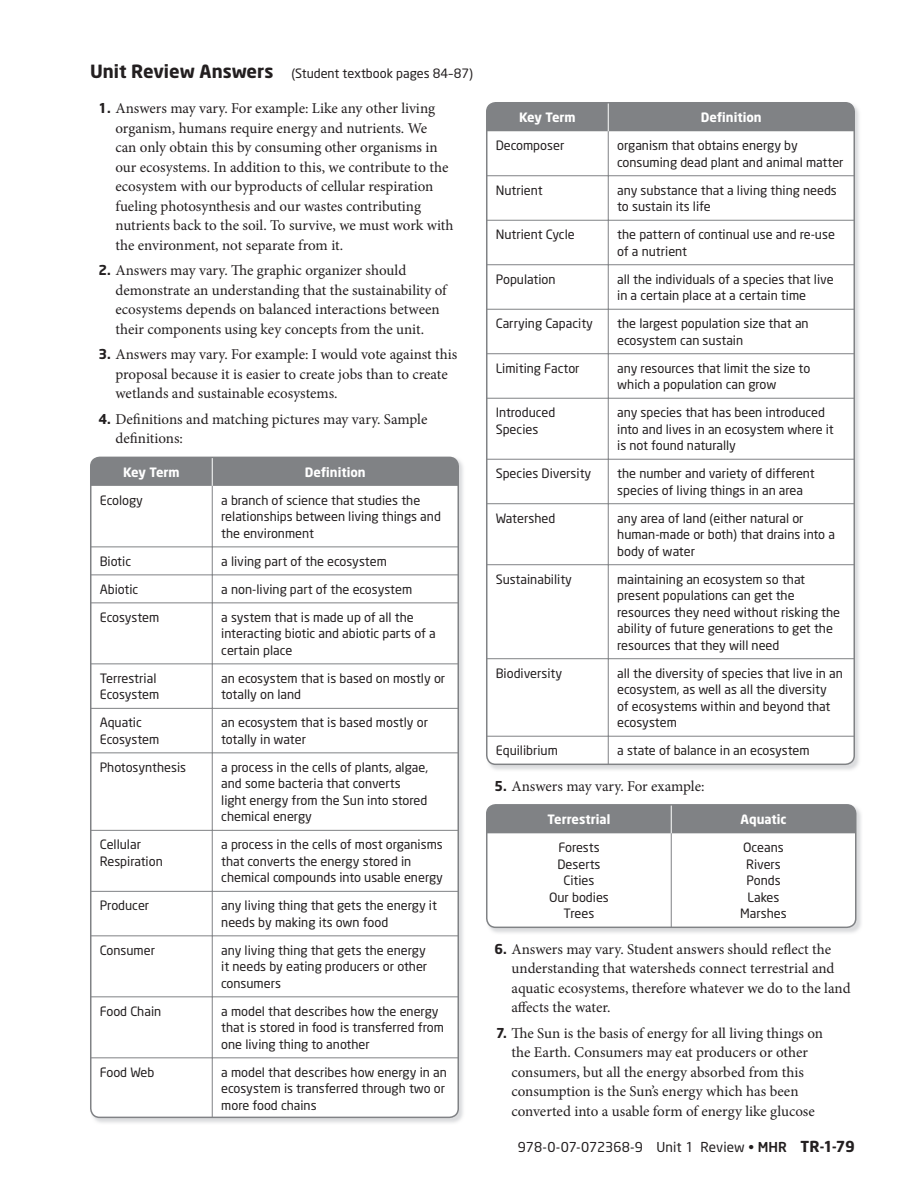
<style>
.page{position:relative;width:918px;height:1188px;background:#fff}
.page>*{position:absolute;margin:0;border:0;box-sizing:border-box;transform-origin:0 0}
.t1{font:15px/19.5px "Minion Pro";color:#231f20}
.t2{font:13.5px "Neo Sans";color:#231f20}
.t3{font:12.75px/16.5px "Neo Sans";color:#231f20}
.t4{font:700 12.75px "Neo Sans";color:#fff}
.s1{font-weight:700;font-size:18px}
.s2{font-family:"Neo Sans";font-weight:700;font-size:13.5px}
.s3{font-weight:500}
.s4{font-weight:700;font-size:15px}
</style>
<div class="page">
<div style="left:91px;top:457px;width:367px;height:28px;background:#808285"></div>
<svg style="left:91px;top:485px;width:367px;height:632px"></svg>
<div style="left:90px;top:457px;width:369px;height:661px;border:2px solid #808285;border-radius:9px"></div>
<div style="left:487px;top:103px;width:367px;height:28px;background:#808285"></div>
<svg style="left:487px;top:131px;width:367px;height:633px"></svg>
<div style="left:486px;top:102px;width:369px;height:663px;border:2px solid #808285;border-radius:9px"></div>
<img style="left:486px;top:804px;width:375px;height:129px">
<div style="left:487px;top:805px;width:369px;height:122px;background:#fff;border-radius:9px"></div>
<div style="left:487px;top:805px;width:369px;height:28px;background:#808285"></div>
<hr style="left:671px;top:833px;width:1px;height:94px;background:#808285">
<div style="left:486px;top:804px;width:370px;height:124px;border:2px solid #808285;border-radius:9px"></div>
<p class="t3" style="left:90px;top:66px;width:385px"><span class="s1">Unit Review Answers</span> (Student textbook pages 84–87)</p>
<p class="t1" style="left:116px;top:100px;width:340px;text-indent:-17px"><span class="s2">1.</span> Answers may vary. For example: Like any other living organism, humans require energy and nutrients. We<br>can only obtain this by consuming other organisms in our ecosystems. In addition to this, we contribute to the ecosystem with our byproducts of cellular respiration fueling photosynthesis and our wastes contributing nutrients back to the soil. To survive, we must work with the environment, not separate from it.</p>
<p class="t1" style="left:116px;top:262px;width:333px;text-indent:-17px"><span class="s2">2.</span> Answers may vary. The graphic organizer should demonstrate an understanding that the sustainability of ecosystems depends on balanced interactions between their components using key concepts from the unit.</p>
<p class="t1" style="left:116px;top:346px;width:343px;text-indent:-17px"><span class="s2">3.</span> Answers may vary. For example: I would vote against this proposal because it is easier to create jobs than to create wetlands and sustainable ecosystems.</p>
<p class="t1" style="left:116px;top:410px;width:313px;text-indent:-17px"><span class="s2">4.</span> Definitions and matching pictures may vary. Sample definitions:</p>
<p class="t4" style="left:123px;top:467px;width:58px">Key Term</p>
<p class="t4" style="left:305px;top:467px;width:63px">Definition</p>
<p class="t3" style="left:100px;top:493px;width:45px">Ecology</p>
<p class="t3" style="left:221px;top:493px;width:221px">a branch of science that studies the relationships between living things and the environment</p>
<p class="t3" style="left:100px;top:554px;width:33px">Biotic</p>
<p class="t3" style="left:221px;top:554px;width:167px">a living part of the ecosystem</p>
<p class="t3" style="left:100px;top:582px;width:40px">Abiotic</p>
<p class="t3" style="left:221px;top:582px;width:193px">a non-living part of the ecosystem</p>
<p class="t3" style="left:100px;top:610px;width:61px">Ecosystem</p>
<p class="t3" style="left:221px;top:610px;width:216px">a system that is made up of all the interacting biotic and abiotic parts of a certain place</p>
<p class="t3" style="left:100px;top:671px;width:61px">Terrestrial<br>Ecosystem</p>
<p class="t3" style="left:221px;top:671px;width:226px">an ecosystem that is based on mostly or totally on land</p>
<p class="t3" style="left:100px;top:716px;width:61px">Aquatic<br>Ecosystem</p>
<p class="t3" style="left:221px;top:716px;width:208px">an ecosystem that is based mostly or totally in water</p>
<p class="t3" style="left:100px;top:760px;width:88px">Photosynthesis</p>
<p class="t3" style="left:221px;top:760px;width:208px">a process in the cells of plants, algae, and some bacteria that converts light energy from the Sun into stored chemical energy</p>
<p class="t3" style="left:100px;top:838px;width:65px">Cellular<br>Respiration</p>
<p class="t3" style="left:221px;top:838px;width:223px">a process in the cells of most organisms that converts the energy stored in chemical compounds into usable energy</p>
<p class="t3" style="left:100px;top:899px;width:51px">Producer</p>
<p class="t3" style="left:221px;top:899px;width:217px">any living thing that gets the energy it needs by making its own food</p>
<p class="t3" style="left:100px;top:943px;width:57px">Consumer</p>
<p class="t3" style="left:221px;top:943px;width:208px;text-align:justify">any living thing that gets the energy it needs by eating producers or other consumers</p>
<p class="t3" style="left:100px;top:1004px;width:63px">Food Chain</p>
<p class="t3" style="left:221px;top:1004px;width:224px">a model that describes how the energy that is stored in food is transferred from one living thing to another</p>
<p class="t3" style="left:100px;top:1065px;width:56px">Food Web</p>
<p class="t3" style="left:221px;top:1065px;width:227px">a model that describes how energy in an ecosystem is transferred through two or more food chains</p>
<p class="t4" style="left:519px;top:112px;width:58px">Key Term</p>
<p class="t4" style="left:701px;top:112px;width:63px">Definition</p>
<p class="t3" style="left:496px;top:139px;width:70px">Decomposer</p>
<p class="t3" style="left:617px;top:139px;width:228px">organism that obtains energy by consuming dead plant and animal matter</p>
<p class="t3" style="left:496px;top:183px;width:48px">Nutrient</p>
<p class="t3" style="left:617px;top:183px;width:221px">any substance that a living thing needs to sustain its life</p>
<p class="t3" style="left:496px;top:228px;width:81px">Nutrient Cycle</p>
<p class="t3" style="left:617px;top:228px;width:219px">the pattern of continual use and re-use of a nutrient</p>
<p class="t3" style="left:496px;top:272px;width:61px">Population</p>
<p class="t3" style="left:617px;top:272px;width:218px">all the individuals of a species that live in a certain place at a certain time</p>
<p class="t3" style="left:496px;top:317px;width:99px">Carrying Capacity</p>
<p class="t3" style="left:617px;top:317px;width:193px">the largest population size that an ecosystem can sustain</p>
<p class="t3" style="left:496px;top:361px;width:85px">Limiting Factor</p>
<p class="t3" style="left:617px;top:361px;width:195px">any resources that limit the size to which a population can grow</p>
<p class="t3" style="left:496px;top:406px;width:61px">Introduced<br>Species</p>
<p class="t3" style="left:617px;top:406px;width:218px">any species that has been introduced into and lives in an ecosystem where it is not found naturally</p>
<p class="t3" style="left:496px;top:466px;width:97px">Species Diversity</p>
<p class="t3" style="left:617px;top:466px;width:199px">the number and variety of different species of living things in an area</p>
<p class="t3" style="left:496px;top:511px;width:61px">Watershed</p>
<p class="t3" style="left:617px;top:511px;width:219px">any area of land (either natural or human-made or both) that drains into a body of water</p>
<p class="t3" style="left:496px;top:572px;width:78px">Sustainability</p>
<p class="t3" style="left:617px;top:572px;width:225px">maintaining an ecosystem so that present populations can get the resources they need without risking the ability of future generations to get the resources that they will need</p>
<p class="t3" style="left:496px;top:666px;width:68px">Biodiversity</p>
<p class="t3" style="left:617px;top:666px;width:227px">all the diversity of species that live in an ecosystem, as well as all the diversity<br>of ecosystems within and beyond that ecosystem</p>
<p class="t3" style="left:496px;top:743px;width:64px">Equilibrium</p>
<p class="t3" style="left:617px;top:743px;width:194px">a state of balance in an ecosystem</p>
<p class="t1" style="left:495px;top:777px;width:211px"><span class="s2">5.</span> Answers may vary. For example:</p>
<p class="t4" style="left:548px;top:814px;width:64px">Terrestrial</p>
<p class="t4" style="left:741px;top:814px;width:47px">Aquatic</p>
<p class="t3" style="left:549px;top:841px;width:61px;text-align:center">Forests<br>Deserts<br>Cities<br>Our bodies<br>Trees</p>
<p class="t3" style="left:740px;top:841px;width:48px;text-align:center">Oceans<br>Rivers<br>Ponds<br>Lakes<br>Marshes</p>
<p class="t1" style="left:512px;top:940px;width:341px;text-indent:-17px"><span class="s2">6.</span> Answers may vary. Student answers should reflect the understanding that watersheds connect terrestrial and aquatic ecosystems, therefore whatever we do to the land affects the water.</p>
<p class="t1" style="left:512px;top:1024px;width:313px;text-indent:-15px"><span class="s2">7.</span> The Sun is the basis of energy for all living things on the Earth. Consumers may eat producers or other consumers, but all the energy absorbed from this consumption is the Sun’s energy which has been converted into a usable form of energy like glucose</p>
<p class="t2" style="left:518px;top:1142px;width:339px">978-0-07-072368-9 Unit 1 Review • <span class="s3">MHR</span> <span class="s4">TR-1-79</span></p>
</div>
